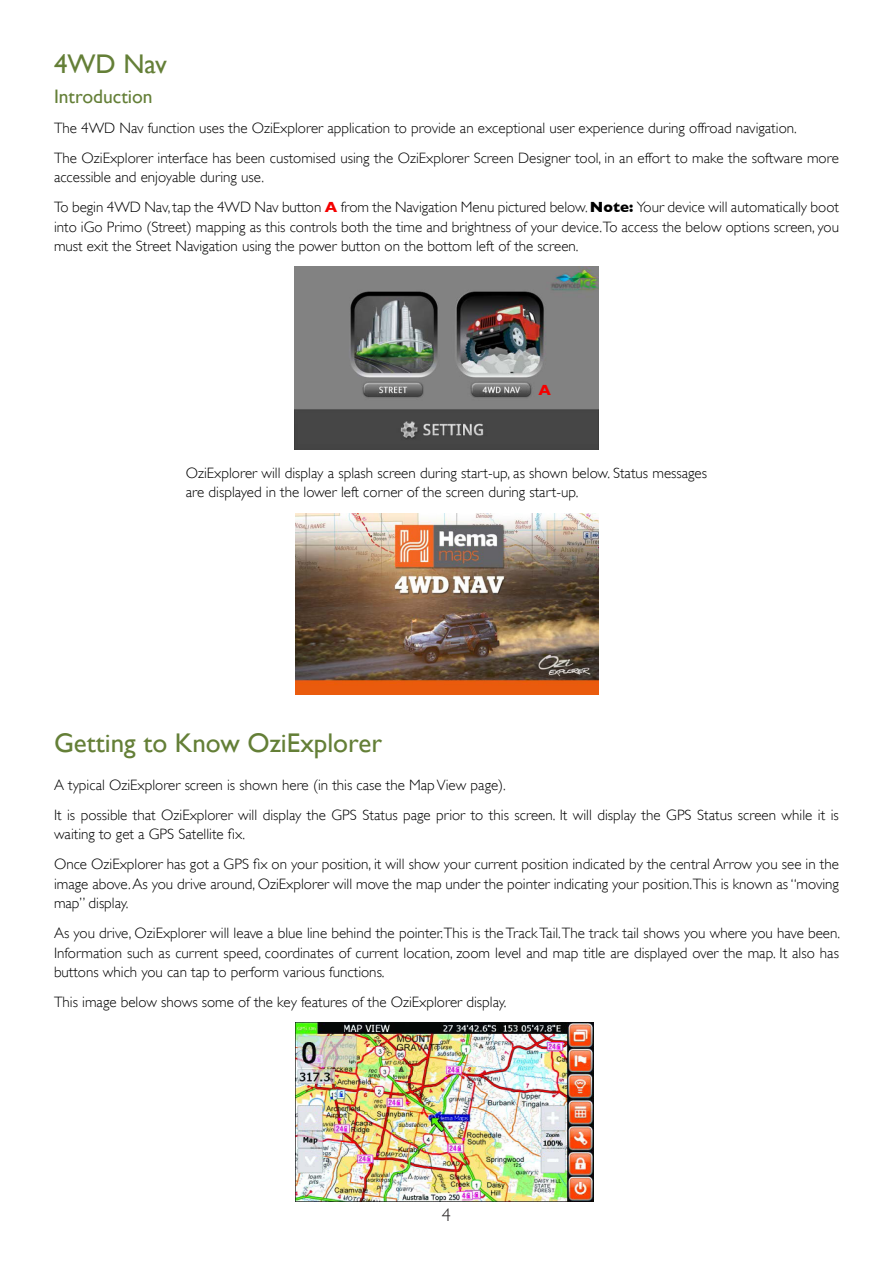
<style>
.page{position:relative;width:893px;height:1263px;background:#fff}
.page>*{position:absolute;margin:0;border:0;box-sizing:border-box;transform-origin:0 0}
.t1{font:27px "Gill Sans";color:#647f37}
.t2{font:19.5px "Gill Sans";color:#647f37}
.t3{font:300 18px "Gill Sans";color:#231f20}
.t4{font:300 15px/19.5px "Gill Sans";color:#000}
.t5{font:700 15px "Gill Sans";color:#f50000}
.s1{font-weight:700;color:#f50000}
.s2{font-weight:700}
</style>
<div class="page">
<img style="left:295px;top:267px;width:303px;height:182px">
<img style="left:295px;top:513px;width:303px;height:182px">
<img style="left:295px;top:1023px;width:298px;height:179px">
<p class="t1" style="left:54px;top:48px;width:114px">4WD Nav</p>
<p class="t2" style="left:54px;top:85px;width:100px">Introduction</p>
<p class="t4" style="left:54px;top:118px;width:744px">The 4WD Nav function uses the OziExplorer application to provide an exceptional user experience during offroad navigation.</p>
<p class="t4" style="left:54px;top:148px;width:786px">The OziExplorer interface has been customised using the OziExplorer Screen Designer tool, in an effort to make the software more accessible and enjoyable during use.</p>
<p class="t4" style="left:54px;top:197px;width:786px;text-align:justify">To begin 4WD Nav, tap the 4WD Nav button <span class="s1">A</span> from the Navigation Menu pictured below. <span class="s2">Note:</span> Your device will automatically boot into iGo Primo (Street) mapping as this controls both the time and brightness of your device.To access the below options screen, you must exit the Street Navigation using the power button on the bottom left of the screen.</p>
<p class="t5" style="left:538px;top:381px;width:14px">A</p>
<p class="t4" style="left:186px;top:463px;width:523px">OziExplorer will display a splash screen during start-up, as shown below. Status messages are displayed in the lower left corner of the screen during start-up.</p>
<p class="t1" style="left:54px;top:727px;width:329px">Getting to Know OziExplorer</p>
<p class="t4" style="left:54px;top:775px;width:453px">A typical OziExplorer screen is shown here (in this case the Map View page).</p>
<p class="t4" style="left:54px;top:805px;width:786px">It is possible that OziExplorer will display the GPS Status page prior to this screen. It will display the GPS Status screen while it is waiting to get a GPS Satellite fix.</p>
<p class="t4" style="left:54px;top:855px;width:786px;text-align:justify">Once OziExplorer has got a GPS fix on your position, it will show your current position indicated by the central Arrow you see in the image above. As you drive around, OziExplorer will move the map under the pointer indicating your position.This is known as “moving map” display.</p>
<p class="t4" style="left:54px;top:924px;width:788px;text-align:justify">As you drive, OziExplorer will leave a blue line behind the pointer. This is the Track Tail. The track tail shows you where you have been.<br>Information such as current speed, coordinates of current location, zoom level and map title are displayed over the map. It also has buttons which you can tap to perform various functions.</p>
<p class="t4" style="left:54px;top:993px;width:454px">This image below shows some of the key features of the OziExplorer display.</p>
<p class="t3" style="left:442px;top:1205px;width:10px">4</p>
</div>
